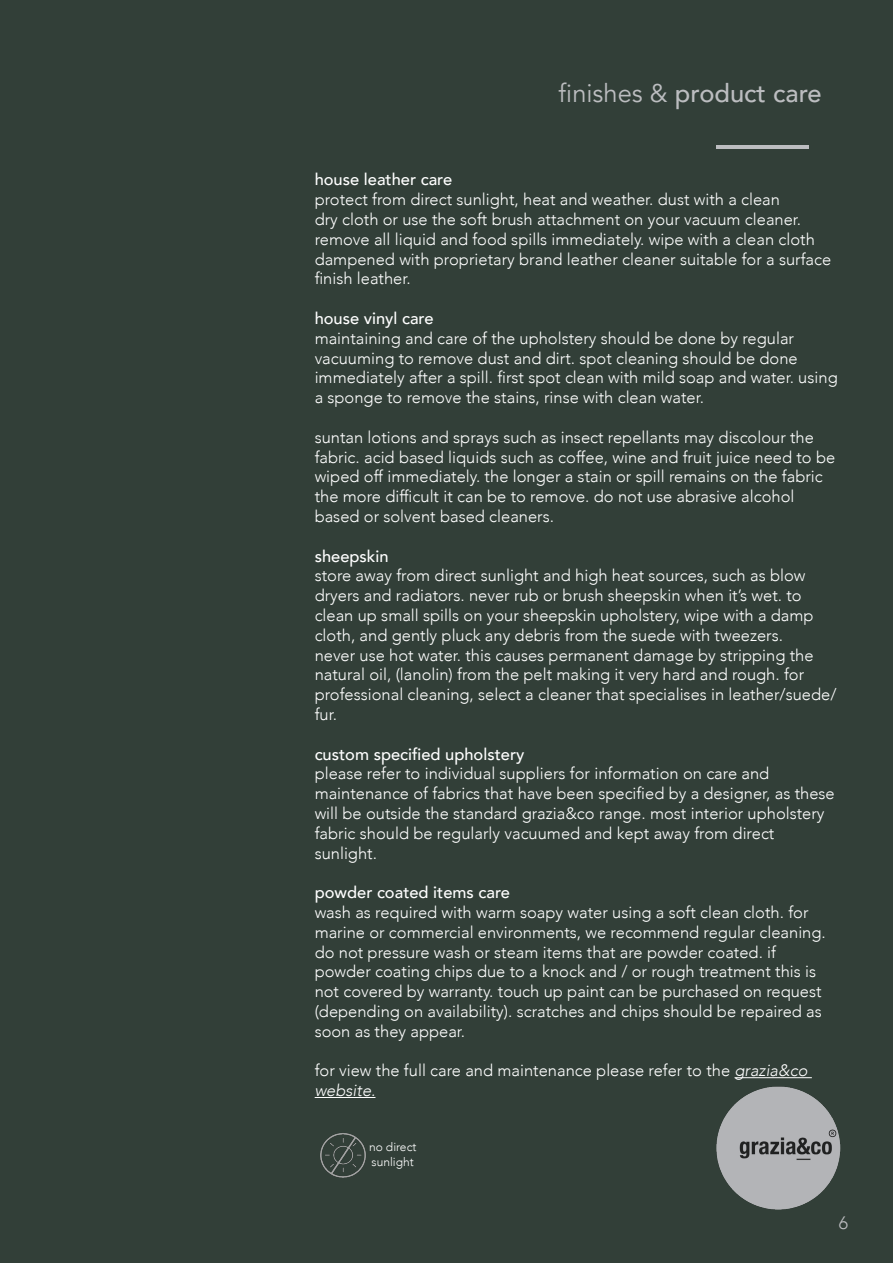
<style>
.page{position:relative;width:893px;height:1263px;background:#323f38}
.page>*{position:absolute;margin:0;border:0;box-sizing:border-box;transform-origin:0 0}
.t1{font:500 25.5px "Avenir";color:#bcbdc0}
.t2{font:300 18px "Avenir";color:#bcbdc0}
.t3{font:300 16.5px/19.8px "Avenir";color:#fff}
.t4{font:500 16.5px "Avenir";color:#fff}
.t5{font:300 12px/14.4px "Avenir";color:#fff}
.s1{font-weight:400}
.s2{font-style:italic}
</style>
<div class="page">
<hr style="left:716px;top:145px;width:92px;height:3px;background:#bcbdc0">
<hr style="left:734px;top:1077px;width:78px;height:1px;background:#fff">
<hr style="left:315px;top:1097px;width:60px;height:1px;background:#fff">
<img style="left:717px;top:1086px;width:123px;height:123px">
<img style="left:320px;top:1131px;width:46px;height:49px">
<p class="t1" style="left:559px;top:71px;width:265px"><span class="s1">finishes &amp;</span> product care</p>
<p class="t4" style="left:315px;top:165px;width:139px">house leather care</p>
<p class="t3" style="left:315px;top:190px;width:518px">protect from direct sunlight, heat and weather. dust with a clean<br>dry cloth or use the soft brush attachment on your vacuum cleaner. remove all liquid and food spills immediately. wipe with a clean cloth dampened with proprietary brand leather cleaner suitable for a surface finish leather.</p>
<p class="t4" style="left:315px;top:304px;width:120px">house vinyl care</p>
<p class="t3" style="left:315px;top:328px;width:525px">maintaining and care of the upholstery should be done by regular vacuuming to remove dust and dirt. spot cleaning should be done immediately after a spill. first spot clean with mild soap and water. using a sponge to remove the stains, rinse with clean water.</p>
<p class="t3" style="left:315px;top:427px;width:522px">suntan lotions and sprays such as insect repellants may discolour the fabric. acid based liquids such as coffee, wine and fruit juice need to be wiped off immediately. the longer a stain or spill remains on the fabric the more difficult it can be to remove. do not use abrasive alcohol based or solvent based cleaners.</p>
<p class="t4" style="left:315px;top:542px;width:75px">sheepskin</p>
<p class="t3" style="left:315px;top:566px;width:523px">store away from direct sunlight and high heat sources, such as blow dryers and radiators. never rub or brush sheepskin when it’s wet. to clean up small spills on your sheepskin upholstery, wipe with a damp cloth, and gently pluck any debris from the suede with tweezers.<br>never use hot water. this causes permanent damage by stripping the natural oil, (lanolin) from the pelt making it very hard and rough. for professional cleaning, select a cleaner that specialises in leather/suede/ fur.</p>
<p class="t4" style="left:315px;top:740px;width:211px">custom specified upholstery</p>
<p class="t3" style="left:315px;top:764px;width:522px">please refer to individual suppliers for information on care and maintenance of fabrics that have been specified by a designer, as these will be outside the standard grazia&amp;co range. most interior upholstery fabric should be regularly vacuumed and kept away from direct sunlight.</p>
<p class="t4" style="left:315px;top:878px;width:197px">powder coated items care</p>
<p class="t3" style="left:315px;top:902px;width:513px">wash as required with warm soapy water using a soft clean cloth. for marine or commercial environments, we recommend regular cleaning. do not pressure wash or steam items that are powder coated. if powder coating chips due to a knock and / or rough treatment this is not covered by warranty. touch up paint can be purchased on request (depending on availability). scratches and chips should be repaired as soon as they appear.</p>
<p class="t3" style="left:315px;top:1061px;width:494px">for view the full care and maintenance please refer to the <span class="s2">grazia&amp;co website.</span></p>
<p class="t5" style="left:369px;top:1140px;width:49px">no direct sunlight</p>
<p class="t2" style="left:839px;top:1212px;width:11px">6</p>
</div>
